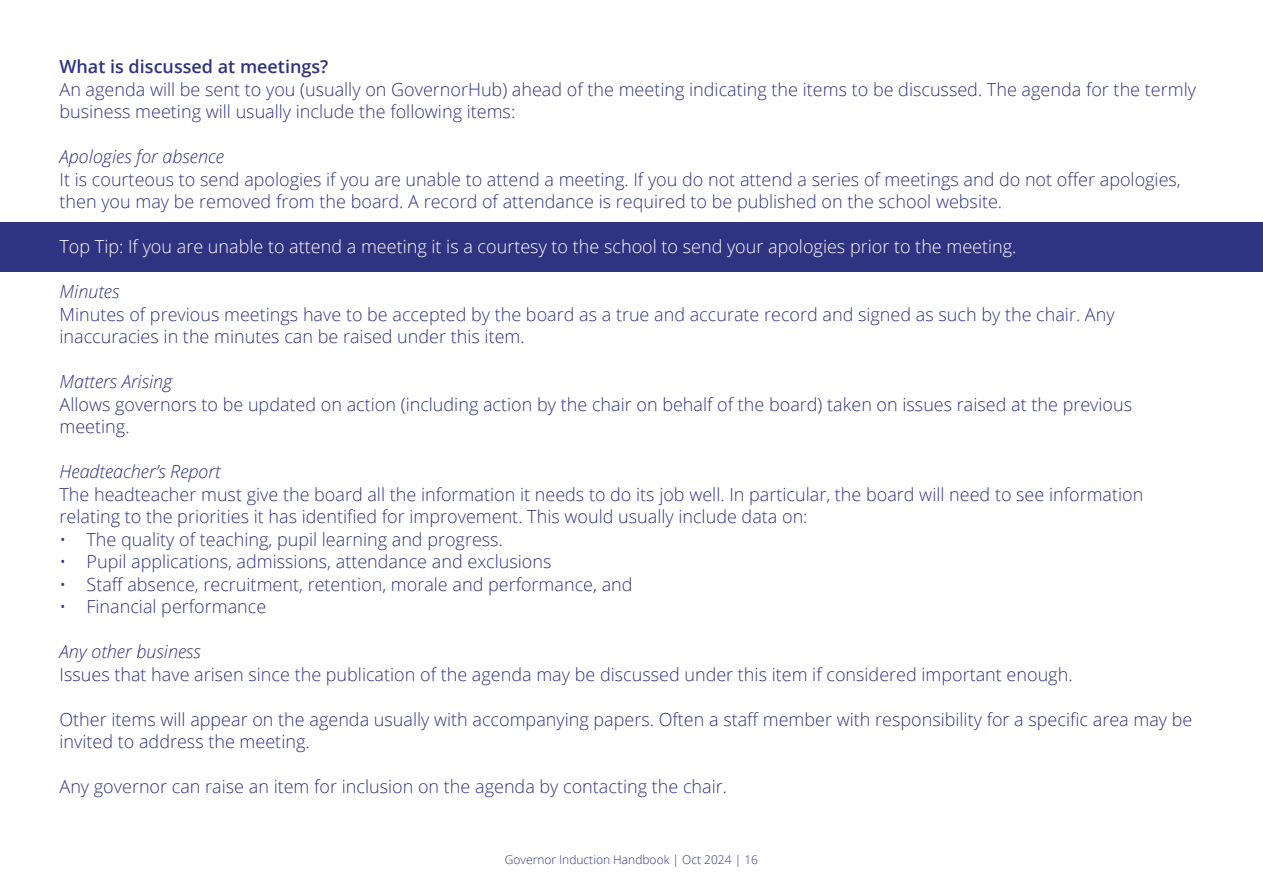
<style>
.page{position:relative;width:1263px;height:893px;background:#fff}
.page>*{position:absolute;margin:0;border:0;box-sizing:border-box;transform-origin:0 0}
.t1{font:300 18px/22.5px "Open Sans";color:#303282}
.t2{font:300 18px "Open Sans";color:#fff}
.t3{font:italic 300 18px "Open Sans";color:#303282}
.t4{font:600 18px "Open Sans";color:#303282}
.t5{font:300 12px "Open Sans";color:#303282}
</style>
<div class="page">
<div style="left:0;top:222px;width:1263px;height:50px;background:#303282"></div>
<p class="t4" style="left:60px;top:54px;width:270px">What is discussed at meetings?</p>
<p class="t1" style="left:60px;top:78px;width:1138px">An agenda will be sent to you (usually on GovernorHub) ahead of the meeting indicating the items to be discussed. The agenda for the termly business meeting will usually include the following items:</p>
<p class="t3" style="left:60px;top:144px;width:166px">Apologies for absence</p>
<p class="t1" style="left:60px;top:168px;width:1123px">It is courteous to send apologies if you are unable to attend a meeting. If you do not attend a series of meetings and do not offer apologies, then you may be removed from the board. A record of attendance is required to be published on the school website.</p>
<p class="t2" style="left:60px;top:234px;width:958px">Top Tip: If you are unable to attend a meeting it is a courtesy to the school to send your apologies prior to the meeting.</p>
<p class="t3" style="left:60px;top:279px;width:61px">Minutes</p>
<p class="t1" style="left:60px;top:303px;width:1056px">Minutes of previous meetings have to be accepted by the board as a true and accurate record and signed as such by the chair. Any inaccuracies in the minutes can be raised under this item.</p>
<p class="t3" style="left:60px;top:369px;width:114px">Matters Arising</p>
<p class="t1" style="left:60px;top:393px;width:1074px">Allows governors to be updated on action (including action by the chair on behalf of the board) taken on issues raised at the previous meeting.</p>
<p class="t3" style="left:60px;top:459px;width:162px">Headteacher’s Report</p>
<p class="t1" style="left:60px;top:483px;width:1085px">The headteacher must give the board all the information it needs to do its job well. In particular, the board will need to see information relating to the priorities it has identified for improvement. This would usually include data on:</p>
<p class="t1" style="left:60px;top:528px;width:445px">• The quality of teaching, pupil learning and progress.</p>
<p class="t1" style="left:60px;top:550px;width:493px">• Pupil applications, admissions, attendance and exclusions</p>
<p class="t1" style="left:60px;top:573px;width:574px">• Staff absence, recruitment, retention, morale and performance, and</p>
<p class="t1" style="left:60px;top:595px;width:208px">• Financial performance</p>
<p class="t3" style="left:60px;top:639px;width:143px">Any other business</p>
<p class="t1" style="left:60px;top:663px;width:1014px">Issues that have arisen since the publication of the agenda may be discussed under this item if considered important enough.</p>
<p class="t1" style="left:60px;top:708px;width:1134px">Other items will appear on the agenda usually with accompanying papers. Often a staff member with responsibility for a specific area may be invited to address the meeting.</p>
<p class="t1" style="left:60px;top:775px;width:669px">Any governor can raise an item for inclusion on the agenda by contacting the chair.</p>
<p class="t5" style="left:505px;top:851px;width:255px">Governor Induction Handbook | Oct 2024 | 16</p>
</div>
